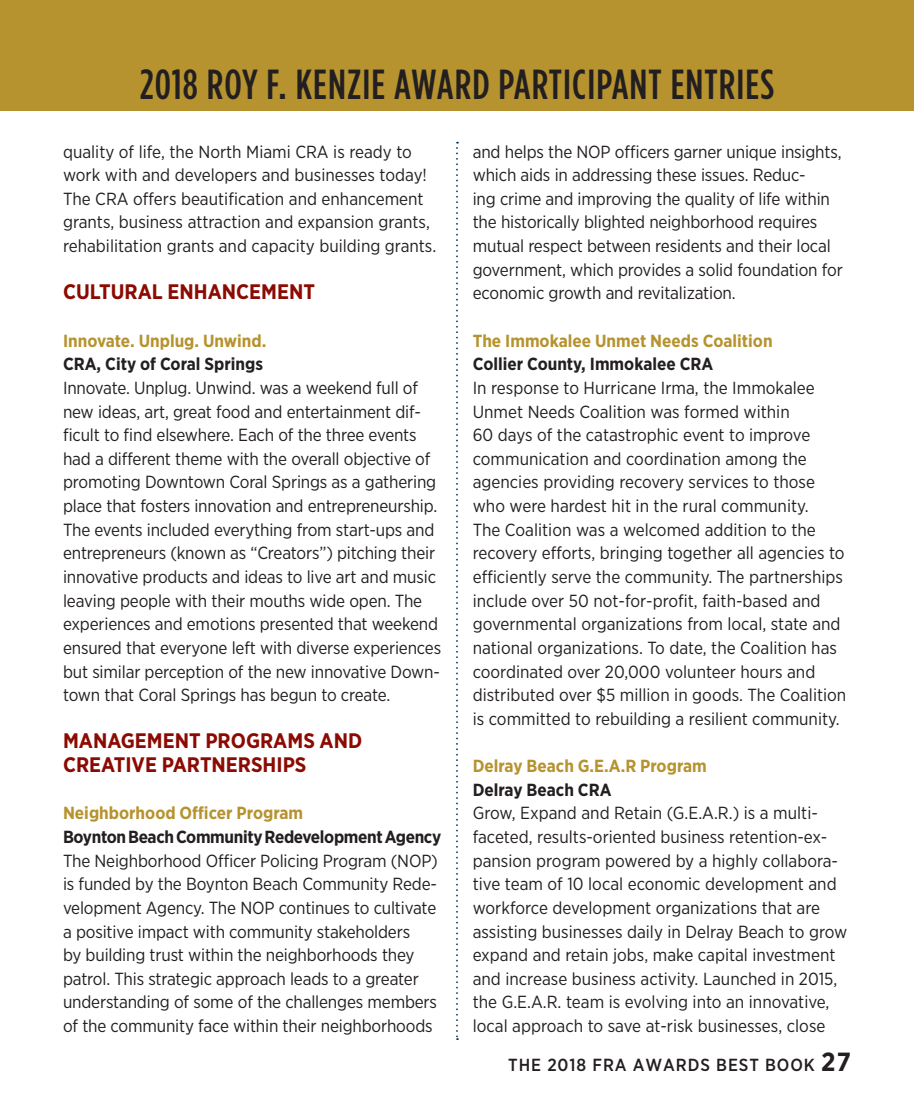
<style>
.page{position:relative;width:914px;height:1103px;background:#fff}
.page>*{position:absolute;margin:0;border:0;box-sizing:border-box;transform-origin:0 0}
.t1{font:500 42px "Gotham Condensed";letter-spacing:.025em;color:#231f20}
.t2{font:700 21px/23.6px "Gotham Narrow";color:#8b0a02}
.t3{font:17.5px/23.6px "Gotham Narrow";letter-spacing:-.01em;color:#231f20}
.t4{font:700 17.5px "Gotham Narrow";color:#b6932f}
.t5{font:700 17.5px "Gotham Narrow";letter-spacing:-.01em;color:#231f20}
.t6{font:500 17.5px "Gotham Narrow";letter-spacing:.05em;color:#231f20}
.s1{font-weight:700;font-size:26.25px}
</style>
<div class="page">
<svg style="left:456px;top:142px;width:2px;height:898px"></svg>
<div style="left:0;top:0;width:914px;height:111px;background:#b6932f"></div>
<h1 class="t1" style="left:140px;top:60px;width:635px">2018 ROY F. KENZIE AWARD PARTICIPANT ENTRIES</h1>
<p class="t3" style="left:63px;top:139px;width:375px">quality of life, the North Miami CRA is ready to work with and developers and businesses today!<br>The CRA offers beautification and enhancement grants, business attraction and expansion grants, rehabilitation grants and capacity building grants.</p>
<p class="t2" style="left:63px;top:280px;width:253px">CULTURAL ENHANCEMENT</p>
<p class="t4" style="left:63px;top:329px;width:205px">Innovate. Unplug. Unwind.</p>
<p class="t5" style="left:63px;top:353px;width:201px">CRA, City of Coral Springs</p>
<p class="t3" style="left:63px;top:375px;width:379px">Innovate. Unplug. Unwind. was a weekend full of new ideas, art, great food and entertainment dif&shy;ficult to find elsewhere. Each of the three events had a different theme with the overall objective of promoting Downtown Coral Springs as a gathering place that fosters innovation and entrepreneurship.<br>The events included everything from start-ups and entrepreneurs (known as “Creators”) pitching their innovative products and ideas to live art and music leaving people with their mouths wide open. The experiences and emotions presented that weekend ensured that everyone left with diverse experiences but similar perception of the new innovative Down&shy;town that Coral Springs has begun to create.</p>
<p class="t2" style="left:63px;top:729px;width:301px">MANAGEMENT PROGRAMS AND<br>CREATIVE PARTNERSHIPS</p>
<p class="t4" style="left:63px;top:802px;width:241px">Neighborhood Officer Program</p>
<p class="t5" style="left:63px;top:825px;width:380px">Boynton Beach Community Redevelopment Agency</p>
<p class="t3" style="left:63px;top:848px;width:376px">The Neighborhood Officer Policing Program (NOP) is funded by the Boynton Beach Community Rede&shy;velopment Agency. The NOP continues to cultivate a positive impact with community stakeholders<br>by building trust within the neighborhoods they patrol. This strategic approach leads to a greater understanding of some of the challenges members of the community face within their neighborhoods</p>
<p class="t3" style="left:472px;top:139px;width:371px">and helps the NOP officers garner unique insights, which aids in addressing these issues. Reduc-<br>ing crime and improving the quality of life within the historically blighted neighborhood requires mutual respect between residents and their local government, which provides a solid foundation for economic growth and revitalization.</p>
<p class="t4" style="left:472px;top:329px;width:301px">The Immokalee Unmet Needs Coalition</p>
<p class="t5" style="left:472px;top:353px;width:242px">Collier County, Immokalee CRA</p>
<p class="t3" style="left:472px;top:375px;width:375px">In response to Hurricane Irma, the Immokalee Unmet Needs Coalition was formed within<br>60 days of the catastrophic event to improve communication and coordination among the agencies providing recovery services to those who were hardest hit in the rural community.<br>The Coalition was a welcomed addition to the recovery efforts, bringing together all agencies to efficiently serve the community. The partnerships include over 50 not-for-profit, faith-based and governmental organizations from local, state and national organizations. To date, the Coalition has coordinated over 20,000 volunteer hours and distributed over $5 million in goods. The Coalition is committed to rebuilding a resilient community.</p>
<p class="t4" style="left:472px;top:754px;width:235px">Delray Beach G.E.A.R Program</p>
<p class="t5" style="left:472px;top:778px;width:140px">Delray Beach CRA</p>
<p class="t3" style="left:472px;top:801px;width:376px">Grow, Expand and Retain (G.E.A.R.) is a multi&shy;faceted, results-oriented business retention-ex&shy;pansion program powered by a highly collabora&shy;tive team of 10 local economic development and workforce development organizations that are assisting businesses daily in Delray Beach to grow expand and retain jobs, make capital investment and increase business activity. Launched in 2015, the G.E.A.R. team is evolving into an innovative, local approach to save at-risk businesses, close</p>
<p class="t6" style="left:508px;top:1054px;width:344px">THE 2018 FRA AWARDS BEST BOOK <span class="s1">27</span></p>
</div>
